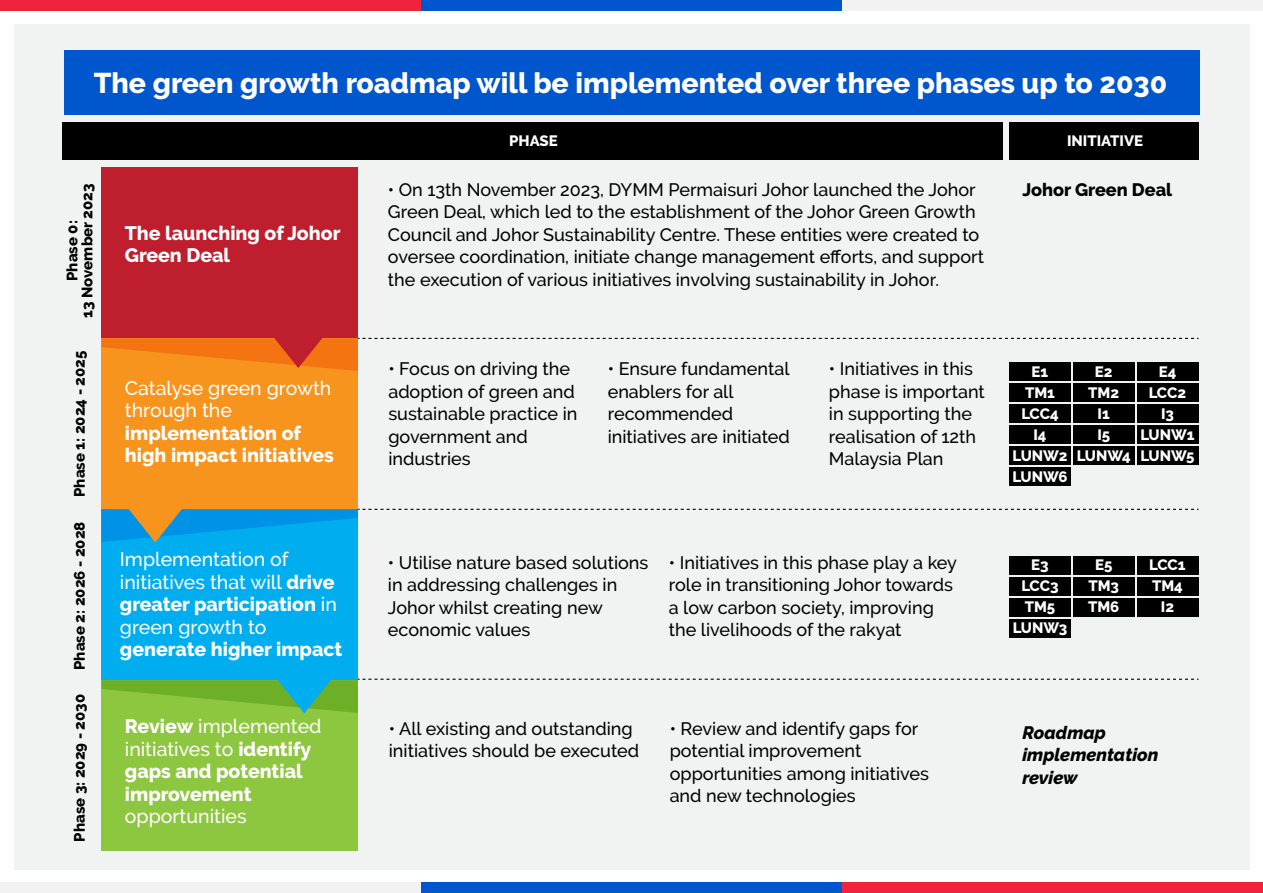
<style>
.page{position:relative;width:1263px;height:893px;background:#fff}
.page>*{position:absolute;margin:0;border:0;box-sizing:border-box;transform-origin:0 0}
.t1{font:800 28.5px "Raleway";color:#fff}
.t2{font:800 19.5px/22.5px "Raleway";color:#fff}
.t3{font:500 19.5px/22.5px "Raleway";color:#fff}
.t4{font:500 18px/22.5px "Raleway";color:#000}
.t5{font:italic 800 18px/22.5px "Raleway";color:#000}
.t6{font:800 18px "Raleway";color:#000}
.t7{font:800 15px/21px "Raleway";color:#fff;text-align:justify}
.t8{font:800 15px/15px "Raleway";color:#000;text-align:center}
.s1{font-weight:800}
.s2{font-weight:500}
</style>
<div class="page">
<div style="left:14px;top:24px;width:1235px;height:845px;background:#f1f2f2"></div>
<div style="left:0;top:0;width:421px;height:10px;background:#ef233c"></div>
<div style="left:421px;top:0;width:421px;height:10px;background:#0056cd"></div>
<div style="left:842px;top:0;width:421px;height:10px;background:#f2f2f2"></div>
<div style="left:842px;top:883px;width:421px;height:10px;background:#ef233c"></div>
<div style="left:421px;top:883px;width:421px;height:10px;background:#0056cd"></div>
<div style="left:0;top:883px;width:421px;height:10px;background:#f2f2f2"></div>
<div style="left:64px;top:50px;width:1135px;height:64px;background:#0056cd"></div>
<div style="left:102px;top:680px;width:256px;height:171px;background:#8dc63f"></div>
<div style="left:102px;top:509px;width:256px;height:171px;background:#00aeef"></div>
<div style="left:102px;top:338px;width:256px;height:171px;background:#f7941e"></div>
<div style="left:102px;top:167px;width:256px;height:171px;background:#be1e2d"></div>
<div style="left:63px;top:122px;width:940px;height:38px;background:#000"></div>
<div style="left:1009px;top:122px;width:189px;height:38px;background:#000"></div>
<div style="left:1137px;top:362px;width:61px;height:19px;background:#000"></div>
<div style="left:1073px;top:362px;width:62px;height:19px;background:#000"></div>
<div style="left:1009px;top:362px;width:62px;height:19px;background:#000"></div>
<div style="left:1137px;top:383px;width:61px;height:19px;background:#000"></div>
<div style="left:1073px;top:383px;width:62px;height:19px;background:#000"></div>
<div style="left:1009px;top:383px;width:62px;height:19px;background:#000"></div>
<div style="left:1137px;top:404px;width:61px;height:19px;background:#000"></div>
<div style="left:1073px;top:404px;width:62px;height:19px;background:#000"></div>
<div style="left:1009px;top:404px;width:62px;height:19px;background:#000"></div>
<div style="left:1137px;top:425px;width:61px;height:19px;background:#000"></div>
<div style="left:1073px;top:425px;width:62px;height:19px;background:#000"></div>
<div style="left:1009px;top:425px;width:62px;height:19px;background:#000"></div>
<div style="left:1137px;top:446px;width:61px;height:19px;background:#000"></div>
<div style="left:1073px;top:446px;width:62px;height:19px;background:#000"></div>
<div style="left:1009px;top:446px;width:62px;height:19px;background:#000"></div>
<div style="left:1009px;top:467px;width:62px;height:19px;background:#000"></div>
<div style="left:1137px;top:556px;width:61px;height:19px;background:#000"></div>
<div style="left:1073px;top:556px;width:62px;height:19px;background:#000"></div>
<div style="left:1009px;top:556px;width:62px;height:19px;background:#000"></div>
<div style="left:1137px;top:577px;width:61px;height:19px;background:#000"></div>
<div style="left:1073px;top:577px;width:62px;height:19px;background:#000"></div>
<div style="left:1009px;top:577px;width:62px;height:19px;background:#000"></div>
<div style="left:1137px;top:598px;width:61px;height:19px;background:#000"></div>
<div style="left:1073px;top:598px;width:62px;height:19px;background:#000"></div>
<div style="left:1009px;top:598px;width:62px;height:19px;background:#000"></div>
<div style="left:1009px;top:619px;width:62px;height:19px;background:#000"></div>
<svg style="left:102px;top:337px;width:1096px;height:34px"></svg>
<svg style="left:102px;top:508px;width:1096px;height:34px"></svg>
<svg style="left:102px;top:678px;width:1096px;height:35px"></svg>
<h1 class="t1" style="left:94px;top:66px;width:1075px">The green growth roadmap will be implemented over three phases up to 2030</h1>
<p class="t8" style="left:65px;top:318px;width:136px;rotate:-90deg">Phase 0:<br>13 November 2023</p>
<p class="t8" style="left:72px;top:497px;width:148px;rotate:-90deg">Phase 1: 2024 - 2025</p>
<p class="t8" style="left:72px;top:670px;width:150px;rotate:-90deg">Phase 2: 2026 - 2028</p>
<p class="t8" style="left:72px;top:842px;width:149px;rotate:-90deg">Phase 3: 2029 - 2030</p>
<p class="t2" style="left:125px;top:222px;width:217px">The launching of Johor<br>Green Deal</p>
<p class="t3" style="left:125px;top:377px;width:208px">Catalyse green growth through the</p>
<p class="t2" style="left:125px;top:422px;width:211px">implementation of high impact initiatives</p>
<p class="t3" style="left:120px;top:548px;width:219px">Implementation of initiatives that will <span class="s1">drive greater participation</span> in green growth to</p>
<p class="t2" style="left:120px;top:638px;width:224px">generate higher impact</p>
<p class="t2" style="left:125px;top:715px;width:198px">Review <span class="s2">implemented initiatives to</span> identify gaps and potential improvement</p>
<p class="t3" style="left:125px;top:805px;width:123px">opportunities</p>
<p class="t7" style="left:509px;top:130px;width:50px">PHASE</p>
<p class="t7" style="left:1067px;top:130px;width:78px">INITIATIVE</p>
<p class="t4" style="left:388px;top:178px;width:598px">• On 13th November 2023, DYMM Permaisuri Johor launched the Johor Green Deal, which led to the establishment of the Johor Green Growth Council and Johor Sustainability Centre. These entities were created to oversee coordination, initiate change management efforts, and support the execution of various initiatives involving sustainability in Johor.</p>
<p class="t6" style="left:1022px;top:179px;width:151px">Johor Green Deal</p>
<p class="t4" style="left:388px;top:358px;width:191px">• Focus on driving the adoption of green and sustainable practice in government and industries</p>
<p class="t4" style="left:608px;top:358px;width:184px">• Ensure fundamental enablers for all recommended initiatives are initiated</p>
<p class="t4" style="left:829px;top:358px;width:157px">• Initiatives in this phase is important in supporting the realisation of 12th<br>Malaysia Plan</p>
<p class="t7" style="left:1032px;top:361px;width:18px">E1</p>
<p class="t7" style="left:1095px;top:361px;width:19px">E2</p>
<p class="t7" style="left:1159px;top:361px;width:19px">E4</p>
<p class="t7" style="left:1025px;top:382px;width:31px">TM1</p>
<p class="t7" style="left:1088px;top:382px;width:32px">TM2</p>
<p class="t7" style="left:1149px;top:382px;width:39px">LCC2</p>
<p class="t7" style="left:1021px;top:403px;width:39px">LCC4</p>
<p class="t7" style="left:1097px;top:403px;width:14px">I1</p>
<p class="t7" style="left:1161px;top:403px;width:15px">I3</p>
<p class="t7" style="left:1033px;top:424px;width:15px">I4</p>
<p class="t7" style="left:1097px;top:424px;width:14px">I5</p>
<p class="t7" style="left:1012px;top:424px;width:184px;text-indent:128px">LUNW1<br>LUNW2 LUNW4 LUNW5<br>LUNW6</p>
<p class="t4" style="left:388px;top:551px;width:262px">• Utilise nature based solutions in addressing challenges in<br>Johor whilst creating new economic values</p>
<p class="t4" style="left:669px;top:551px;width:290px">• Initiatives in this phase play a key role in transitioning Johor towards a low carbon society, improving the livelihoods of the rakyat</p>
<p class="t7" style="left:1031px;top:554px;width:19px">E3</p>
<p class="t7" style="left:1095px;top:554px;width:19px">E5</p>
<p class="t7" style="left:1149px;top:554px;width:38px">LCC1</p>
<p class="t7" style="left:1021px;top:575px;width:39px">LCC3</p>
<p class="t7" style="left:1088px;top:575px;width:32px">TM3</p>
<p class="t7" style="left:1152px;top:575px;width:32px">TM4</p>
<p class="t7" style="left:1025px;top:596px;width:32px">TM5</p>
<p class="t7" style="left:1088px;top:596px;width:33px">TM6</p>
<p class="t7" style="left:1161px;top:596px;width:15px">I2</p>
<p class="t7" style="left:1013px;top:617px;width:56px">LUNW3</p>
<p class="t4" style="left:389px;top:717px;width:252px">• All existing and outstanding initiatives should be executed</p>
<p class="t4" style="left:670px;top:717px;width:261px">• Review and identify gaps for potential improvement opportunities among initiatives and new technologies</p>
<p class="t5" style="left:1022px;top:721px;width:138px">Roadmap implementation review</p>
</div>
